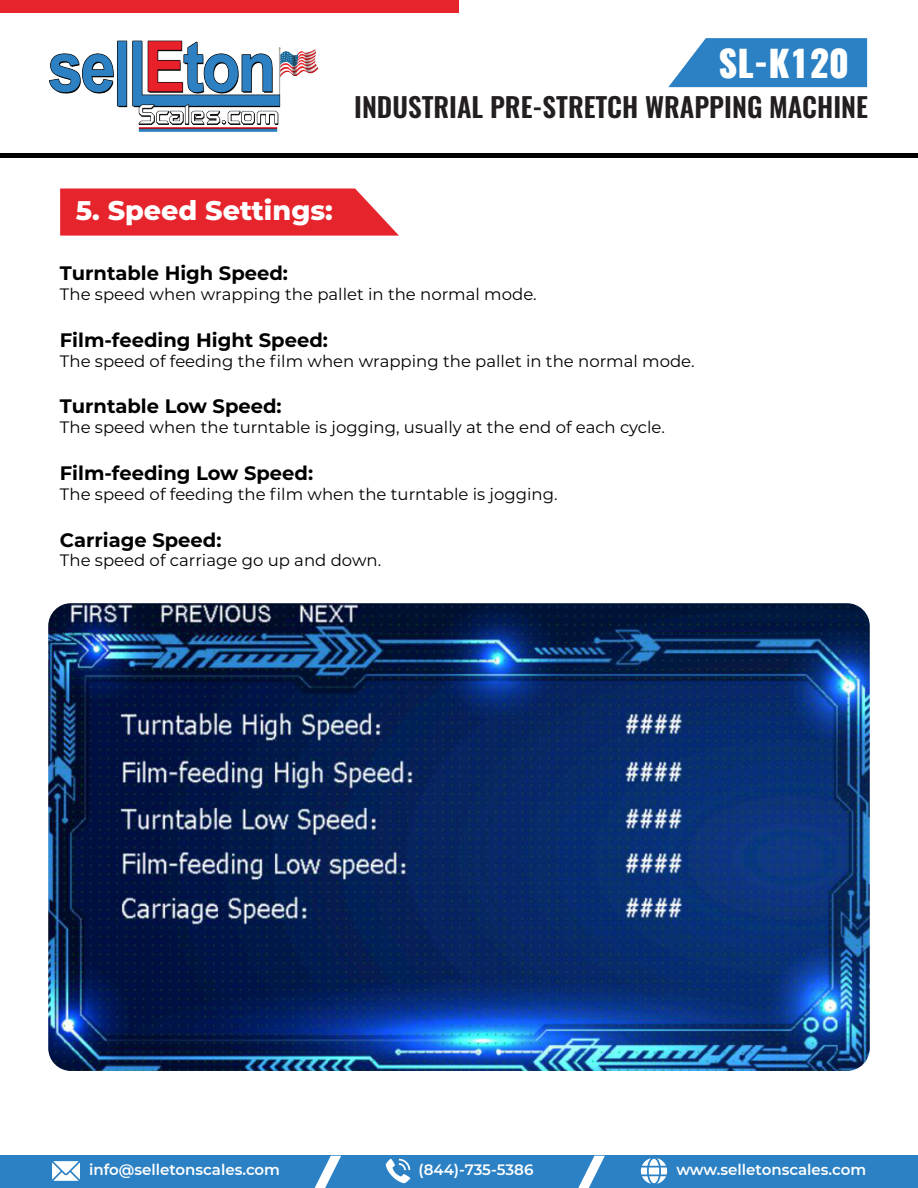
<style>
.page{position:relative;width:918px;height:1188px;background:#fff}
.page>*{position:absolute;margin:0;border:0;box-sizing:border-box;transform-origin:0 0}
.t1{font:800 36px "Oswald";color:#fff}
.t2{font:600 27px "Oswald";color:#231f20}
.t3{font:800 27px "Montserrat";color:#fff}
.t4{font:700 19.5px "Montserrat";color:#000}
.t5{font:16.5px "Montserrat";color:#000}
.t6{font:600 15px "Montserrat";color:#fff}
</style>
<div class="page">
<svg style="left:60px;top:189px;width:339px;height:47px;background:#e7333a"></svg>
<img style="left:49px;top:40px;width:270px;height:92px">
<div style="left:0;top:0;width:459px;height:13px;background:#e6242c"></div>
<hr style="left:0;top:154px;width:918px;height:4px;background:#000">
<svg style="left:668px;top:38px;width:199px;height:49px;background:#3f8dc9"></svg>
<img style="left:48px;top:603px;width:822px;height:468px">
<div style="left:0;top:1156px;width:918px;height:32px;background:#2b81c4"></div>
<img style="left:52px;top:1161px;width:27px;height:20px">
<img style="left:385px;top:1158px;width:26px;height:26px">
<img style="left:641px;top:1158px;width:27px;height:26px">
<svg style="left:578px;top:1156px;width:27px;height:32px"></svg>
<svg style="left:315px;top:1156px;width:26px;height:32px"></svg>
<h1 class="t1" style="left:719px;top:38px;width:132px">SL-K120</h1>
<h2 class="t2" style="left:354px;top:83px;width:515px">INDUSTRIAL PRE-STRETCH WRAPPING MACHINE</h2>
<h2 class="t3" style="left:76px;top:190px;width:259px">5. Speed Settings:</h2>
<p class="t4" style="left:60px;top:259px;width:230px">Turntable High Speed:</p>
<p class="t5" style="left:60px;top:283px;width:478px">The speed when wrapping the pallet in the normal mode.</p>
<p class="t4" style="left:60px;top:326px;width:269px">Film-feeding Hight Speed:</p>
<p class="t5" style="left:60px;top:349px;width:636px">The speed of feeding the film when wrapping the pallet in the normal mode.</p>
<p class="t4" style="left:60px;top:392px;width:223px">Turntable Low Speed:</p>
<p class="t5" style="left:60px;top:416px;width:607px">The speed when the turntable is jogging, usually at the end of each cycle.</p>
<p class="t4" style="left:60px;top:459px;width:255px">Film-feeding Low Speed:</p>
<p class="t5" style="left:60px;top:483px;width:499px">The speed of feeding the film when the turntable is jogging.</p>
<p class="t4" style="left:60px;top:526px;width:163px">Carriage Speed:</p>
<p class="t5" style="left:60px;top:549px;width:323px">The speed of carriage go up and down.</p>
<p class="t6" style="left:89px;top:1159px;width:192px">info@selletonscales.com</p>
<p class="t6" style="left:419px;top:1159px;width:116px">(844)-735-5386</p>
<p class="t6" style="left:676px;top:1159px;width:191px">www.selletonscales.com</p>
</div>
